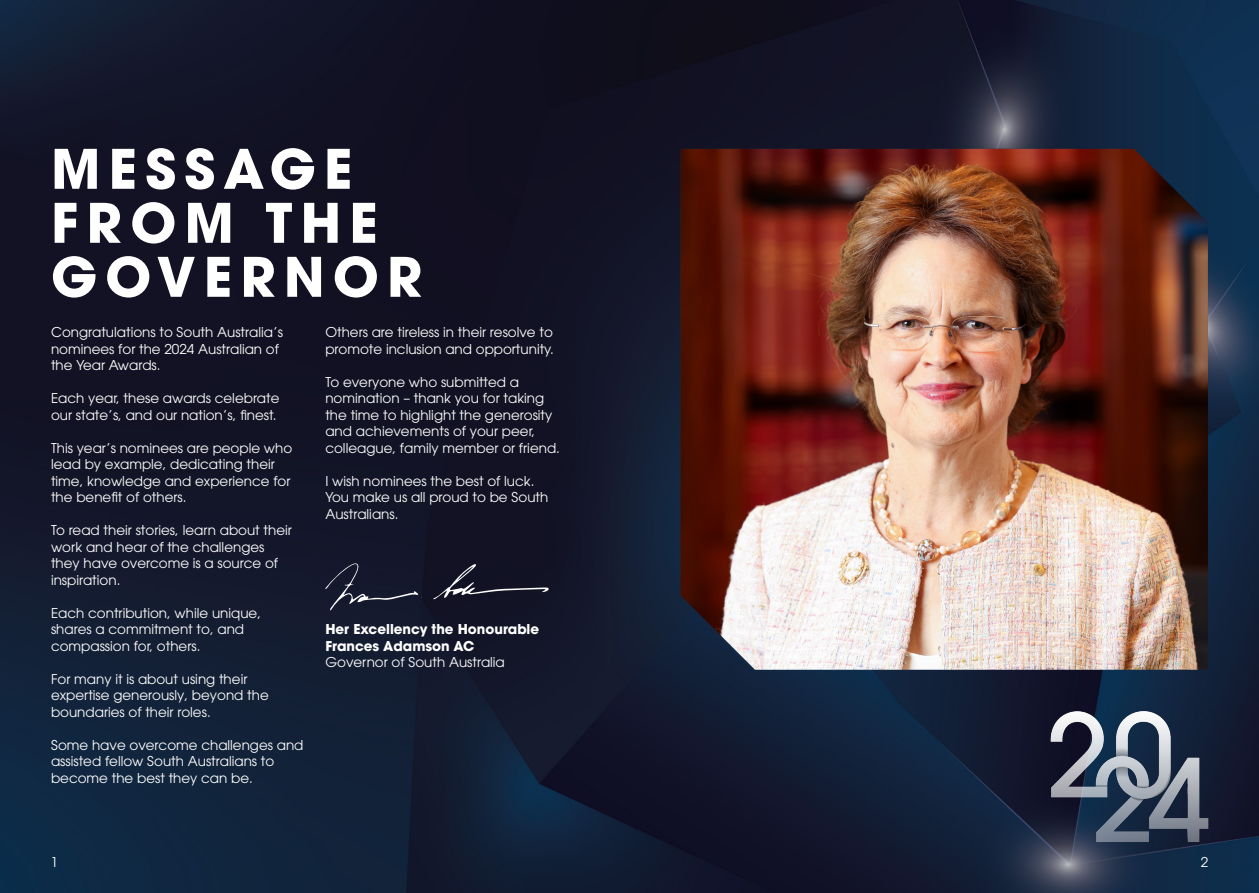
<style>
.page{position:relative;width:1259px;height:893px;background:#fff}
.page>*{position:absolute;margin:0;border:0;box-sizing:border-box;transform-origin:0 0}
.t1{font:700 54px/54px "ITC Avant Garde Pro";letter-spacing:.15em;color:#fff}
.body{font:13.5px/16.5px "ITC Avant Garde Pro";color:#fff}
.body-2{font:700 13.5px/16.5px "ITC Avant Garde Pro";color:#fff}
</style>
<div class="page">
<img style="left:0;top:0;width:1259px;height:893px">
<img style="left:1043px;top:690px;width:172px;height:172px">
<img style="left:680px;top:149px;width:528px;height:521px">
<svg style="left:433px;top:564px;width:116px;height:35px;background:#262637"></svg>
<svg style="left:325px;top:563px;width:93px;height:47px;background:#222639"></svg>
<p class="t1" style="left:51px;top:141px;width:373px">MESSAGE<br>FROM THE<br>GOVERNOR</p>
<p class="body" style="left:51px;top:324px;width:233px">Congratulations to South Australia’s nominees for the 2024 Australian of the Year Awards.</p>
<p class="body" style="left:51px;top:390px;width:230px">Each year, these awards celebrate our state’s, and our nation’s, finest.</p>
<p class="body" style="left:51px;top:440px;width:243px">This year’s nominees are people who lead by example, dedicating their time, knowledge and experience for the benefit of others.</p>
<p class="body" style="left:51px;top:522px;width:242px">To read their stories, learn about their work and hear of the challenges they have overcome is a source of inspiration.</p>
<p class="body" style="left:51px;top:605px;width:212px">Each contribution, while unique, shares a commitment to, and compassion for, others.</p>
<p class="body" style="left:51px;top:671px;width:219px">For many it is about using their expertise generously, beyond the boundaries of their roles.</p>
<p class="body" style="left:51px;top:737px;width:254px">Some have overcome challenges and assisted fellow South Australians to become the best they can be.</p>
<p class="body" style="left:325px;top:324px;width:230px">Others are tireless in their resolve to promote inclusion and opportunity.</p>
<p class="body" style="left:325px;top:374px;width:236px">To everyone who submitted a nomination – thank you for taking the time to highlight the generosity and achievements of your peer, colleague, family member or friend.</p>
<p class="body" style="left:325px;top:473px;width:224px">I wish nominees the best of luck.<br>You make us all proud to be South<br>Australians.</p>
<p class="body-2" style="left:325px;top:621px;width:215px">Her Excellency the Honourable<br>Frances Adamson AC</p>
<p class="body" style="left:325px;top:654px;width:181px">Governor of South Australia</p>
<p class="body" style="left:51px;top:854px;width:9px">1</p>
<p class="body" style="left:1200px;top:854px;width:9px">2</p>
</div>
